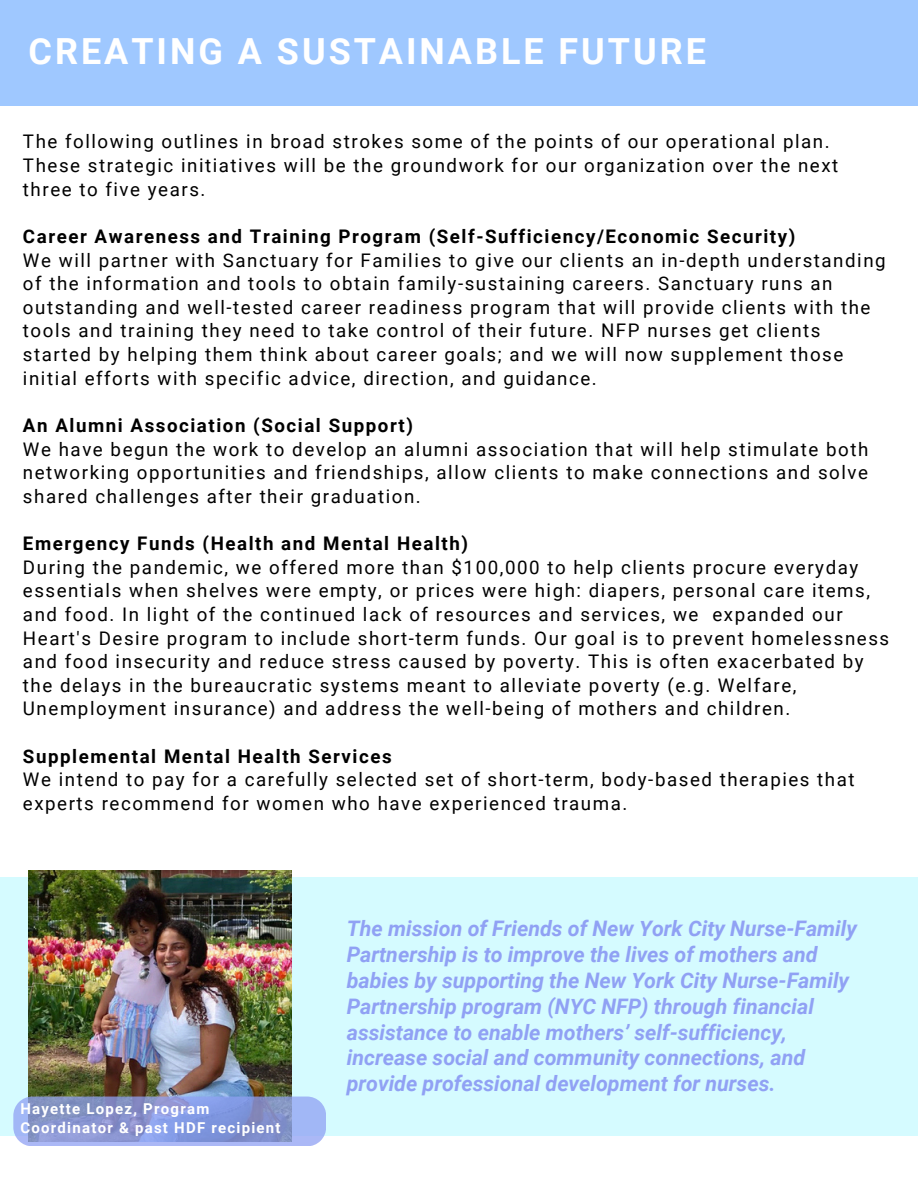
<style>
.page{position:relative;width:918px;height:1188px;background:#fff}
.page>*{position:absolute;margin:0;border:0;box-sizing:border-box;transform-origin:0 0}
.t1{font:700 36px "Roboto";letter-spacing:.085em;color:#fff}
.t2{font:italic 700 21.45px/25.8px "Roboto";color:#90a1f4}
.t3{font:18.75px/23.7px "Roboto";letter-spacing:.085em;color:#000}
.t4{font:700 15px/19.2px "Roboto";letter-spacing:.08em;color:#fff}
.s1{font-weight:700}
</style>
<div class="page">
<div style="left:0;top:0;width:918px;height:105px;background:#9fc8ff"></div>
<div style="left:0;top:877px;width:918px;height:258px;background:#d5fbff"></div>
<img style="left:29px;top:871px;width:263px;height:226px">
<svg style="left:13px;top:1097px;width:313px;height:49px;background:#8e9dda"></svg>
<p class="t1" style="left:29px;top:31px;width:679px">CREATING A SUSTAINABLE FUTURE</p>
<h3 class="t3" style="left:23px;top:130px;width:817px">The following outlines in broad strokes some of the points of our operational plan.<br>These strategic initiatives will be the groundwork for our organization over the next three to five years.</h3>
<h3 class="t3" style="left:23px;top:225px;width:864px"><span class="s1">Career Awareness and Training Program (Self-Sufficiency/Economic Security)<br></span>We will partner with Sanctuary for Families to give our clients an in-depth understanding of the information and tools to obtain family-sustaining careers. Sanctuary runs an outstanding and well-tested career readiness program that will provide clients with the tools and training they need to take control of their future. NFP nurses get clients started by helping them think about career goals; and we will now supplement those initial efforts with specific advice, direction, and guidance.</h3>
<h3 class="t3" style="left:23px;top:414px;width:847px"><span class="s1">An Alumni Association (Social Support)<br></span>We have begun the work to develop an alumni association that will help stimulate both networking opportunities and friendships, allow clients to make connections and solve shared challenges after their graduation.</h3>
<h3 class="t3" style="left:23px;top:532px;width:868px"><span class="s1">Emergency Funds (Health and Mental Health)<br></span>During the pandemic, we offered more than $100,000 to help clients procure everyday essentials when shelves were empty, or prices were high: diapers, personal care items, and food. In light of the continued lack of resources and services, we expanded our Heart's Desire program to include short-term funds. Our goal is to prevent homelessness and food insecurity and reduce stress caused by poverty. This is often exacerbated by the delays in the bureaucratic systems meant to alleviate poverty (e.g. Welfare, Unemployment insurance) and address the well-being of mothers and children.</h3>
<h3 class="t3" style="left:23px;top:744px;width:833px"><span class="s1">Supplemental Mental Health Services<br></span>We intend to pay for a carefully selected set of short-term, body-based therapies that experts recommend for women who have experienced trauma.</h3>
<p class="t4" style="left:20px;top:1099px;width:262px">Hayette Lopez, Program<br>Coordinator &amp; past HDF recipient</p>
<h2 class="t2" style="left:347px;top:916px;width:512px">The mission of Friends of New York City Nurse-Family Partnership is to improve the lives of mothers and babies by supporting the New York City Nurse-Family Partnership program (NYC NFP) through financial assistance to enable mothers’ self-sufficiency, increase social and community connections, and provide professional development for nurses.</h2>
</div>
